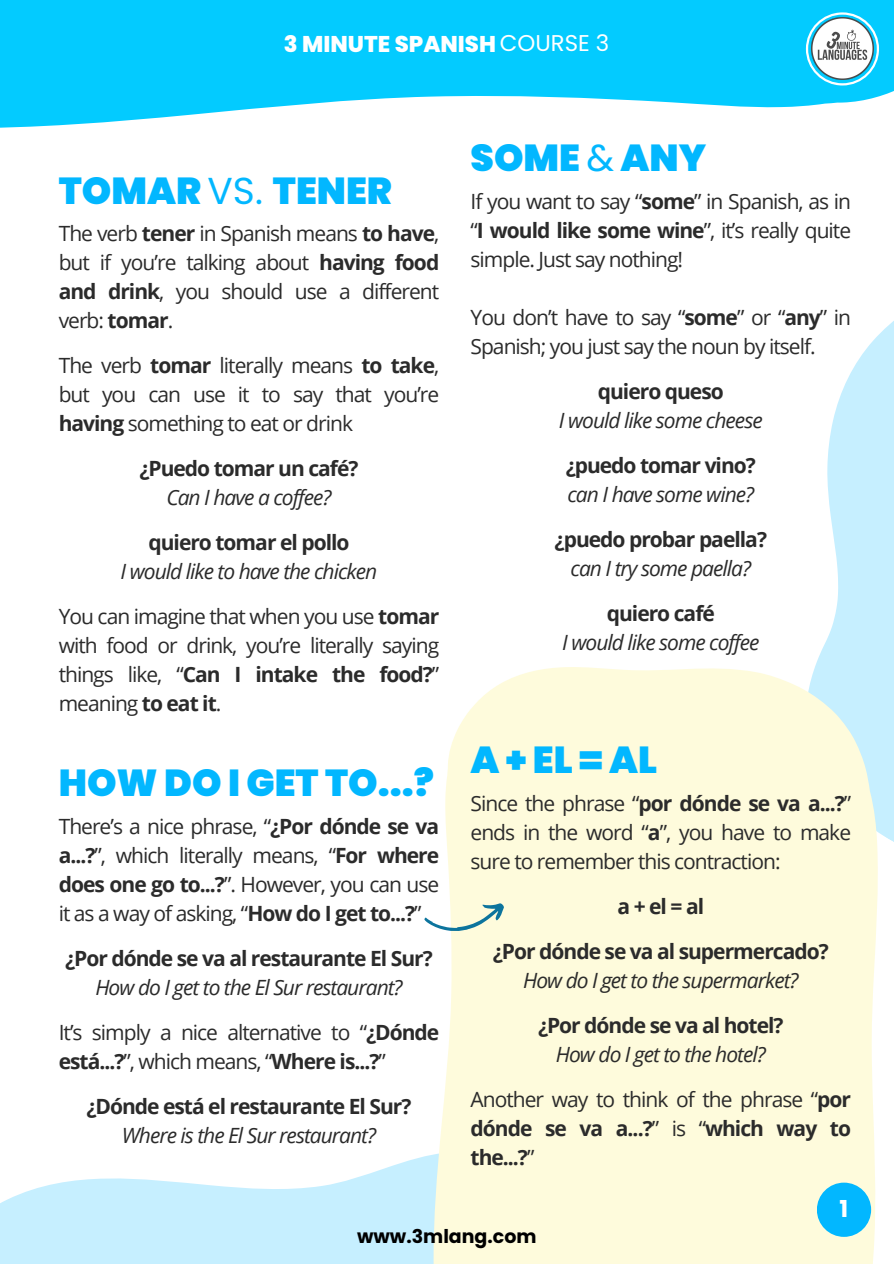
<style>
.page{position:relative;width:894px;height:1264px;background:#fff}
.page>*{position:absolute;margin:0;border:0;box-sizing:border-box;transform-origin:0 0}
.t1{font:900 37.5px "Poppins";color:#02b7ff}
.t2{font:700 23.25px "Poppins";color:#fff}
.t3{font:800 22.8px "Poppins";color:#fff}
.t4{font:21px/29px "Open Sans";letter-spacing:-.045em;color:#2b2b2b;text-align:justify}
.t5{font:700 21px/29px "Open Sans";letter-spacing:-.045em;color:#2b2b2b;text-align:center}
.t6{font:italic 21px/29px "Open Sans";letter-spacing:-.045em;color:#2b2b2b;text-align:center}
.t7{font:700 18.9px "Poppins";color:#000}
.s1{font-weight:400}
.s2{font-weight:700}
.s3{font-weight:400;font-style:italic}
.s4{font-weight:700;font-style:normal}
</style>
<div class="page">
<svg style="left:0;top:0;width:893px;height:128px;fill:#03cbff"></svg>
<svg style="left:805px;top:12px;width:73px;height:73px"></svg>
<svg style="left:0;top:1154px;width:433px;height:109px;fill:#c6efff"></svg>
<svg style="left:815px;top:321px;width:78px;height:520px;fill:#c6efff"></svg>
<div style="left:433px;top:666px;width:445px;height:597px;background:#fefbdc"></div>
<div style="left:816px;top:1182px;width:54px;height:54px;background:#02b7ff;border-radius:50%"></div>
<svg style="left:424px;top:898px;width:83px;height:41px"></svg>
<h1 class="t3" style="left:284px;top:28px;width:327px">3 MINUTE SPANISH <span class="s1">COURSE 3</span></h1>
<h2 class="t1" style="left:59px;top:164px;width:335px">TOMAR <span class="s1">VS.</span> TENER</h2>
<h3 class="t4" style="left:59px;top:218px;width:382px">The verb <span class="s2">tener</span> in Spanish means <span class="s2">to have</span>, but if you’re talking about <span class="s2">having food and drink</span>, you should use a different verb: <span class="s2">tomar</span>.</h3>
<h4 class="t4" style="left:59px;top:350px;width:382px">The verb <span class="s2">tomar</span> literally means <span class="s2">to take</span>, but you can use it to say that you’re <span class="s2">having</span> something to eat or drink</h4>
<p class="t5" style="left:139px;top:453px;width:220px">¿Puedo tomar un café?<br><span class="s3">Can I have a cof ee?</span></p>
<p class="t6" style="left:121px;top:527px;width:258px"><span class="s4">quiero tomar el pollo<br></span>I would like to have the chicken</p>
<h2 class="t4" style="left:59px;top:601px;width:382px">You can imagine that when you use <span class="s2">tomar </span>with food or drink, you’re literally saying things like, “<span class="s2">Can I intake the food?</span>” meaning <span class="s2">to eat it</span>.</h2>
<h1 class="t1" style="left:59px;top:757px;width:376px">HOW DO I GET TO...?</h1>
<h6 class="t4" style="left:59px;top:811px;width:382px">There’s a nice phrase, “<span class="s2">¿Por dónde se va a...?</span>”, which literally means, “<span class="s2">For where does one go to...?</span>”. However, you can use it as a way of asking, “<span class="s2">How do I get to...?</span>”</h6>
<h6 class="t5" style="left:65px;top:943px;width:369px">¿Por dónde se va al restaurante El Sur?<br><span class="s3">How do I get to the El Sur restaurant?</span></h6>
<h6 class="t4" style="left:59px;top:1017px;width:382px">It’s simply a nice alternative to “<span class="s2">¿Dónde está...?</span>”, which means, “<span class="s2">Where is...?</span>”</h6>
<p class="t5" style="left:86px;top:1091px;width:326px">¿Dónde está el restaurante El Sur?<br><span class="s3">Where is the El Sur restaurant?</span></p>
<h6 class="t1" style="left:470px;top:132px;width:237px">SOME <span class="s1">&amp;</span> ANY</h6>
<h6 class="t4" style="left:470px;top:186px;width:382px">If you want to say “<span class="s2">some</span>” in Spanish, as in “<span class="s2">I would like some wine</span>”, it’s really quite simple. Just say nothing!</h6>
<h6 class="t4" style="left:470px;top:302px;width:382px">You don’t have to say “<span class="s2">some</span>” or “<span class="s2">any</span>” in<br>Spanish; you just say the noun by itself.</h6>
<h6 class="t6" style="left:558px;top:376px;width:205px"><span class="s4">quiero queso<br></span>I would like some cheese</h6>
<h6 class="t6" style="left:565px;top:450px;width:192px;text-align:left"><span class="s4">¿puedo tomar vino? </span>can I have some wine?</h6>
<p class="t5" style="left:554px;top:524px;width:214px">¿puedo probar paella? <span class="s3">can I try some paella?</span></p>
<h6 class="t6" style="left:562px;top:598px;width:199px"><span class="s4">quiero café<br></span>I would like some cof ee</h6>
<p class="t1" style="left:470px;top:734px;width:188px">A+EL=AL</p>
<h6 class="t4" style="left:470px;top:788px;width:382px">Since the phrase “<span class="s2">por dónde se va a...?</span>” ends in the word “<span class="s2">a</span>”, you have to make sure to remember this contraction:</h6>
<h5 class="t5" style="left:617px;top:891px;width:88px">a+el=al</h5>
<h6 class="t5" style="left:492px;top:936px;width:337px">¿Por dónde se va al supermercado?<br><span class="s3">How do I get to the supermarket?</span></h6>
<h6 class="t5" style="left:538px;top:1010px;width:247px">¿Por dónde se va al hotel?<br><span class="s3">How do I get to the hotel?</span></h6>
<h6 class="t4" style="left:470px;top:1084px;width:382px">Another way to think of the phrase “<span class="s2">por dónde se va a...?</span>” is “<span class="s2">which way to the...?</span>”</h6>
<h6 class="t2" style="left:839px;top:1192px;width:10px">1</h6>
<h6 class="t7" style="left:357px;top:1223px;width:181px">www.3mlang.com</h6>
</div>
